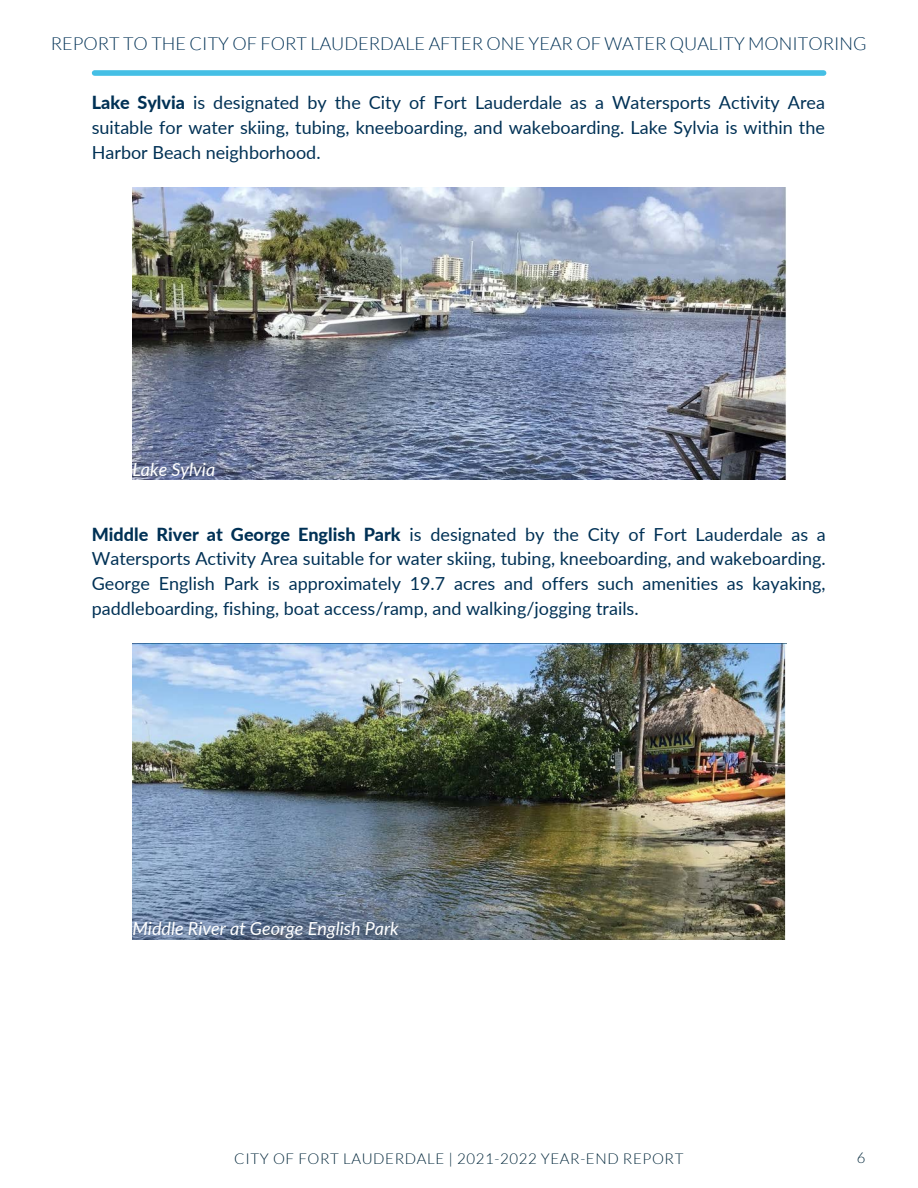
<style>
.page{position:relative;width:918px;height:1188px;background:#fff}
.page>*{position:absolute;margin:0;border:0;box-sizing:border-box;transform-origin:0 0}
.t1{font:18px/24.8px "Lato";color:#003155;text-align:justify}
.t2{font:300 18px "Lato";color:#003155}
.t3{font:italic 18px "Lato";color:#fff}
.t4{font:300 15px "Lato";letter-spacing:.04em;color:#00263a}
.s1{font-weight:800}
</style>
<div class="page">
<div style="left:95px;top:70px;width:729px;height:6px;background:#45bfe5"></div>
<img style="left:132px;top:187px;width:654px;height:293px">
<img style="left:132px;top:644px;width:654px;height:295px">
<p class="t2" style="left:51px;top:33px;width:817px">REPORT TO THE CITY OF FORT LAUDERDALE AFTER ONE YEAR OF WATER QUALITY MONITORING</p>
<p class="t1" style="left:92px;top:90px;width:735px"><span class="s1">Lake Sylvia</span> is designated by the City of Fort Lauderdale as a Watersports Activity Area suitable for water skiing, tubing, kneeboarding, and wakeboarding. Lake Sylvia is within the Harbor Beach neighborhood.</p>
<p class="t3" style="left:132px;top:458px;width:84px">Lake Sylvia</p>
<p class="t1" style="left:92px;top:521px;width:735px"><span class="s1">Middle River at George English Park</span> is designated by the City of Fort Lauderdale as a Watersports Activity Area suitable for water skiing, tubing, kneeboarding, and wakeboarding.<br>George English Park is approximately 19.7 acres and offers such amenities as kayaking, paddleboarding, fishing, boat access/ramp, and walking/jogging trails.</p>
<p class="t3" style="left:132px;top:917px;width:268px">Middle River at George English Park</p>
<p class="t4" style="left:234px;top:1149px;width:451px">CITY OF FORT LAUDERDALE | 2021-2022 YEAR-END REPORT</p>
<p class="t4" style="left:857px;top:1148px;width:10px">6</p>
</div>
